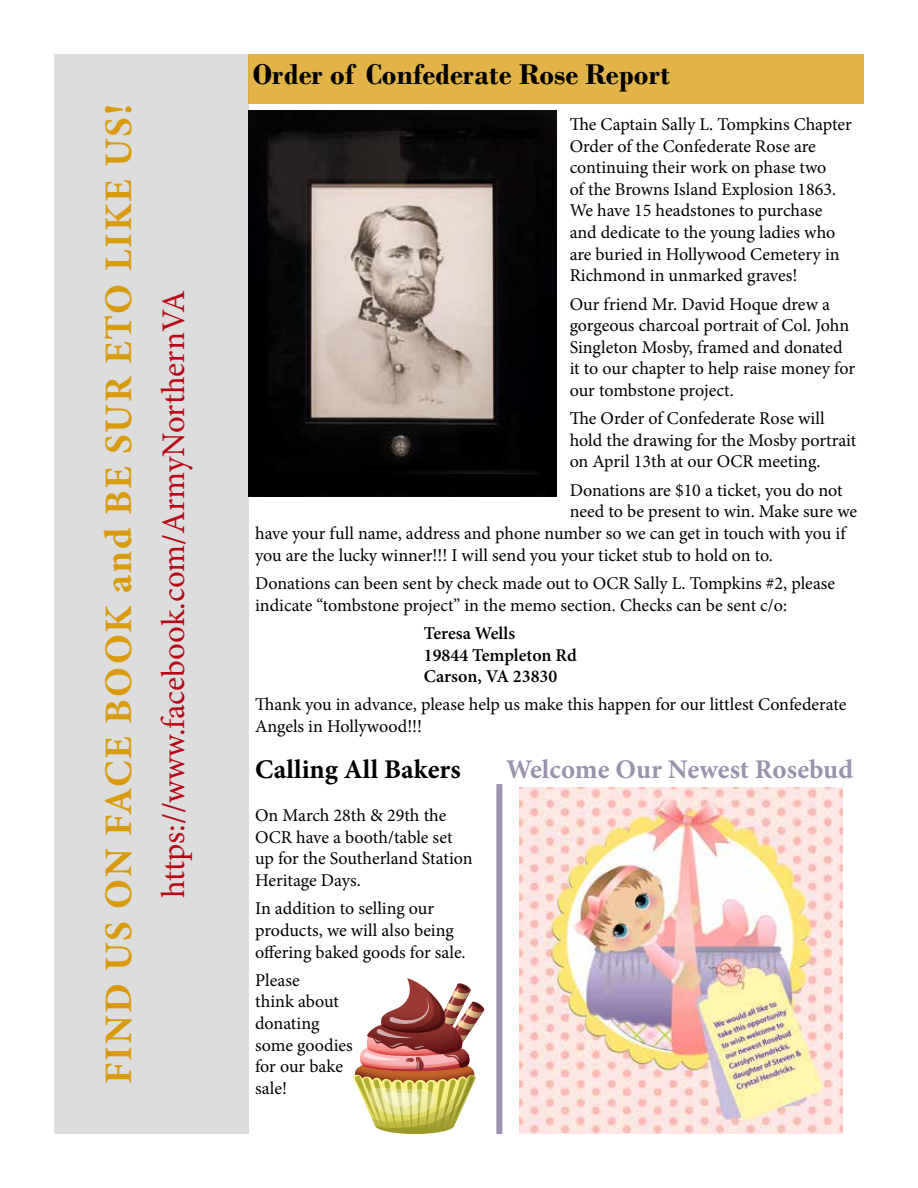
<style>
.page{position:relative;width:918px;height:1188px;background:#fff}
.page>*{position:absolute;margin:0;border:0;box-sizing:border-box;transform-origin:0 0}
.t1{font:700 39px "Minion Pro";letter-spacing:.05em;color:#d99b0c}
.t2{font:33px "Minion Pro";color:#ba0514}
.t3{font:700 30px "Bodoni";color:#000}
.t4{font:700 27px "Minion Pro";color:#9b92ac}
.t5{font:700 27px "Minion Pro";color:#000}
.t6{font:18px/21.6px "Minion Pro";letter-spacing:-.005em;color:#000}
.t7{font:600 18px/21.6px "Minion Pro";color:#000}
</style>
<div class="page">
<div style="left:54px;top:54px;width:194px;height:1080px;background:#ddd"></div>
<div style="left:248px;top:54px;width:616px;height:50px;background:#e2b448"></div>
<img style="left:248px;top:110px;width:308px;height:387px">
<svg style="left:353px;top:978px;width:132px;height:156px"></svg>
<div style="left:496px;top:784px;width:6px;height:350px;background:#9d93ae"></div>
<img style="left:520px;top:787px;width:323px;height:347px">
<h1 class="t1" style="left:91px;top:1084px;width:982px;rotate:-90deg">FIND US ON FACE BOOK and BE SUR ETO LIKE US!</h1>
<h2 class="t2" style="left:152px;top:898px;width:609px;rotate:-90deg">https://www.facebook.com/ArmyNorthernVA</h2>
<h3 class="t3" style="left:253px;top:56px;width:419px">Order of Confederate Rose Report</h3>
<p class="t6" style="left:570px;top:114px;width:284px">The Captain Sally L. Tompkins Chapter Order of the Confederate Rose are continuing their work on phase two<br>of the Browns Island Explosion 1863.<br>We have 15 headstones to purchase and dedicate to the young ladies who are buried in Hollywood Cemetery in Richmond in unmarked graves!</p>
<p class="t6" style="left:570px;top:293px;width:287px">Our friend Mr. David Hoque drew a gorgeous charcoal portrait of Col. John Singleton Mosby, framed and donated it to our chapter to help raise money for our tombstone project.</p>
<p class="t6" style="left:570px;top:408px;width:288px">The Order of Confederate Rose will hold the drawing for the Mosby portrait on April 13th at our OCR meeting.</p>
<p class="t6" style="left:570px;top:479px;width:275px">Donations are $10 a ticket, you do not</p>
<p class="t6" style="left:570px;top:501px;width:289px">need to be present to win. Make sure we</p>
<p class="t6" style="left:255px;top:523px;width:592px">have your full name, address and phone number so we can get in touch with you if</p>
<p class="t6" style="left:255px;top:544px;width:519px">you are the lucky winner!!! I will send you your ticket stub to hold on to.</p>
<p class="t6" style="left:255px;top:573px;width:582px">Donations can been sent by check made out to OCR Sally L. Tompkins #2, please indicate “tombstone project” in the memo section. Checks can be sent c/o:</p>
<p class="t7" style="left:424px;top:622px;width:154px">Teresa Wells<br>19844 Templeton Rd<br>Carson, VA 23830</p>
<p class="t6" style="left:255px;top:694px;width:593px">Thank you in advance, please help us make this happen for our littlest Confederate<br>Angels in Hollywood!!!</p>
<h3 class="t5" style="left:255px;top:750px;width:207px">Calling All Bakers</h3>
<h3 class="t4" style="left:506px;top:750px;width:348px">Welcome Our Newest Rosebud</h3>
<p class="t6" style="left:255px;top:805px;width:219px">On March 28th &amp; 29th the<br>OCR have a booth/table set up for the Southerland Station<br>Heritage Days.</p>
<p class="t6" style="left:255px;top:898px;width:212px">In addition to selling our products, we will also being offering baked goods for sale.</p>
<p class="t6" style="left:255px;top:969px;width:99px">Please<br>think about donating some goodies for our bake sale!</p>
</div>
